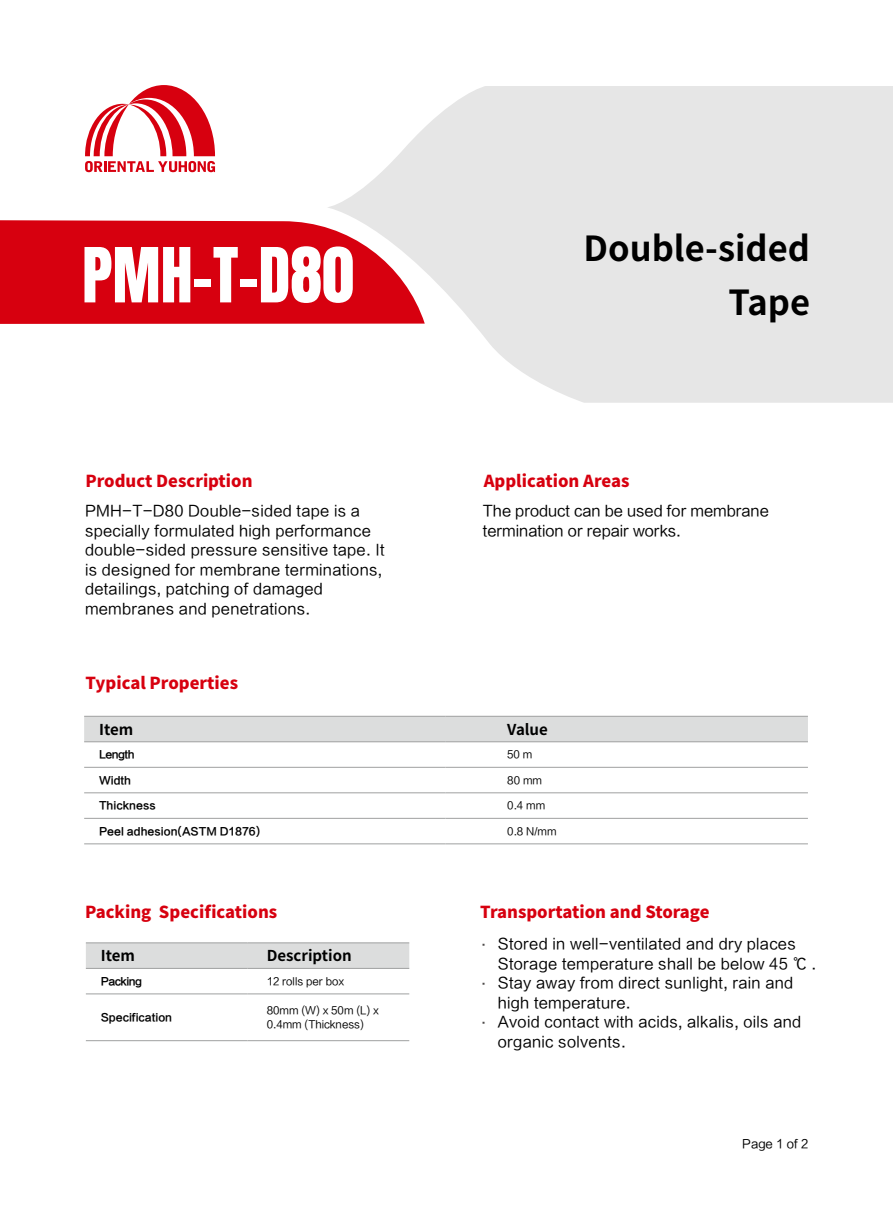
<style>
.page{position:relative;width:893px;height:1212px;background:#fff}
.page>*{position:absolute;margin:0;border:0;box-sizing:border-box;transform-origin:0 0}
.t1{font:64.5px "Anton";color:#fff}
.t2{font:700 34.5px "Source Han Sans CN";color:#000}
.t3{font:800 16.5px "Source Han Sans CN";color:#d7000f}
.t4{font:15px/19.5px "FZLTHJW GB1 0";letter-spacing:.02em;color:#000}
.t5{font:15px/19.5px "FZLTHJW GB1 0";color:#000}
.t6{font:700 15px "Source Han Sans CN";color:#000}
.t7{font:15px "FZLTHJW GB1 0";color:#4c4948}
.t8{font:12px "FZLTHJW GB1 0";color:#000}
.t9{font:10.5px/13.5px "FZLTHJW GB1 0";color:#000}
.t10{font:10.5px "FZLTCHJW GB1 0";color:#000}
.t11{font:10.5px "FZLTCHJW GB1 0";letter-spacing:-.05em;color:#000}
</style>
<div class="page">
<div style="left:86px;top:943px;width:323px;height:25px;background:#dcdddd"></div>
<hr style="left:86px;top:942px;width:162px;height:1px;background:#9fa0a0">
<hr style="left:248px;top:942px;width:161px;height:1px;background:#9fa0a0">
<hr style="left:86px;top:968px;width:162px;height:1px;background:#9fa0a0">
<hr style="left:248px;top:968px;width:161px;height:1px;background:#9fa0a0">
<hr style="left:86px;top:1040px;width:162px;height:1px;background:#9fa0a0">
<hr style="left:248px;top:1040px;width:161px;height:1px;background:#9fa0a0">
<hr style="left:86px;top:993px;width:162px;height:1px;background:#9fa0a0">
<hr style="left:248px;top:993px;width:161px;height:1px;background:#9fa0a0">
<div style="left:0;top:220px;width:327px;height:104px;background:#d7000f"></div>
<svg style="left:327px;top:86px;width:566px;height:317px;fill:#e6e6e6"></svg>
<svg style="left:85px;top:85px;width:130px;height:87px"></svg>
<div style="left:84px;top:717px;width:724px;height:24px;background:#dcdddd"></div>
<hr style="left:84px;top:716px;width:362px;height:1px;background:#9fa0a0">
<hr style="left:446px;top:716px;width:362px;height:1px;background:#9fa0a0">
<hr style="left:84px;top:741px;width:362px;height:1px;background:#9fa0a0">
<hr style="left:446px;top:741px;width:362px;height:1px;background:#9fa0a0">
<hr style="left:84px;top:792px;width:362px;height:1px;background:#9fa0a0">
<hr style="left:446px;top:792px;width:362px;height:1px;background:#9fa0a0">
<hr style="left:84px;top:818px;width:362px;height:1px;background:#9fa0a0">
<hr style="left:446px;top:818px;width:362px;height:1px;background:#9fa0a0">
<hr style="left:84px;top:843px;width:362px;height:1px;background:#9fa0a0">
<hr style="left:446px;top:843px;width:362px;height:1px;background:#9fa0a0">
<hr style="left:84px;top:767px;width:362px;height:1px;background:#9fa0a0">
<hr style="left:446px;top:767px;width:362px;height:1px;background:#9fa0a0">
<h1 class="t1" style="left:82px;top:242px;width:273px">PMH-T-D80</h1>
<p class="t3" style="left:85px;top:471px;width:169px">Product Description</p>
<p class="t4" style="left:85px;top:502px;width:301px">PMH-T-D80 Double-sided tape is a specially formulated high performance double-sided pressure sensitive tape. It is designed for membrane terminations, detailings, patching of damaged membranes and penetrations.</p>
<p class="t3" style="left:85px;top:674px;width:154px">Typical Properties</p>
<h2 class="t2" style="left:583px;top:229px;width:228px">Double-sided</h2>
<h2 class="t2" style="left:728px;top:283px;width:83px">Tape</h2>
<p class="t3" style="left:484px;top:471px;width:147px">Application Areas</p>
<p class="t5" style="left:483px;top:502px;width:287px">The product can be used for membrane termination or repair works.</p>
<p class="t6" style="left:99px;top:721px;width:36px">Item</p>
<p class="t6" style="left:507px;top:721px;width:42px">Value</p>
<p class="t10" style="left:99px;top:749px;width:37px">Length</p>
<p class="t9" style="left:507px;top:748px;width:27px">50 m</p>
<p class="t10" style="left:99px;top:774px;width:34px">Width</p>
<p class="t9" style="left:507px;top:774px;width:36px">80 mm</p>
<p class="t10" style="left:99px;top:800px;width:58px">Thickness</p>
<p class="t9" style="left:507px;top:799px;width:39px">0.4 mm</p>
<p class="t10" style="left:99px;top:825px;width:163px">Peel adhesion(ASTM D1876)</p>
<p class="t9" style="left:507px;top:825px;width:51px">0.8 N/mm</p>
<p class="t3" style="left:85px;top:903px;width:194px">Packing Specifications</p>
<p class="t6" style="left:101px;top:947px;width:36px">Item</p>
<p class="t6" style="left:267px;top:947px;width:86px">Description</p>
<p class="t11" style="left:101px;top:975px;width:43px">Packing</p>
<p class="t9" style="left:267px;top:975px;width:79px">12 rolls per box</p>
<p class="t10" style="left:101px;top:1012px;width:73px">Specification</p>
<p class="t9" style="left:267px;top:1004px;width:114px">80mm (W) x 50m (L) x<br>0.4mm (Thickness)</p>
<p class="t3" style="left:480px;top:903px;width:231px">Transportation and Storage</p>
<p class="t7" style="left:476px;top:937px;width:16px">·</p>
<p class="t7" style="left:476px;top:976px;width:16px">·</p>
<p class="t7" style="left:476px;top:1015px;width:16px">·</p>
<p class="t4" style="left:498px;top:935px;width:320px">Stored in well-ventilated and dry places Storage temperature shall be below 45 ℃ .<br>Stay away from direct sunlight, rain and high temperature.<br>Avoid contact with acids, alkalis, oils and organic solvents.</p>
<p class="t8" style="left:742px;top:1137px;width:68px">Page 1 of 2</p>
</div>
